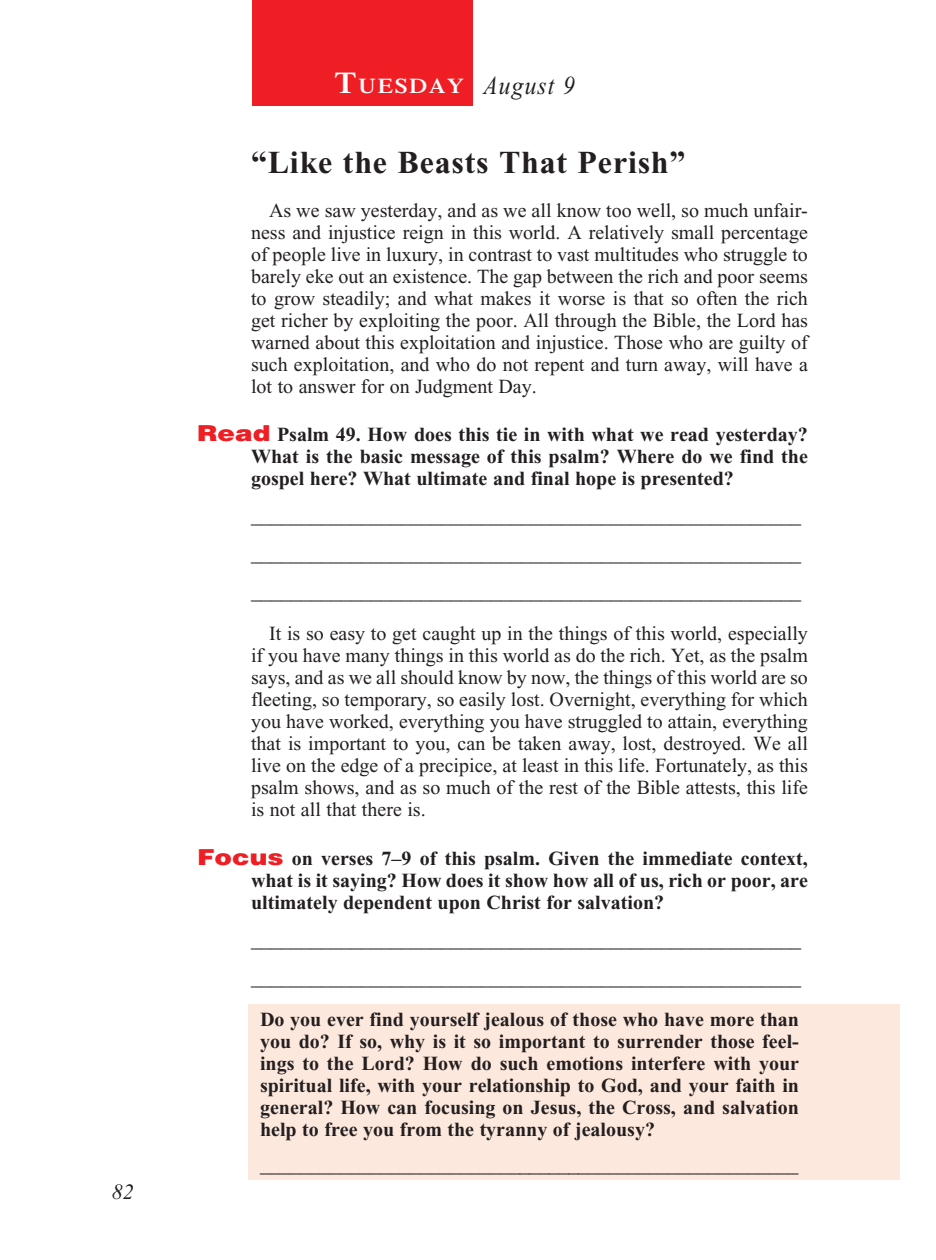
<style>
.page{position:relative;width:936px;height:1260px;background:#fff}
.page>*{position:absolute;margin:0;border:0;box-sizing:border-box;transform-origin:0 0}
._01-Daily_head{font:700 32px "Times New Roman";letter-spacing:.025em;color:#231f20}
._00-Month-Day{font:italic 26px "Times New Roman";letter-spacing:.05em;color:#231f20;scale:.9 1}
.t1{font:italic 22px "Times New Roman";color:#231f20}
.t2{font:600 21px "Times";letter-spacing:.07em;color:#fff;scale:1.1 1}
._4-Body_Copy{font:20px/22px "Times New Roman";color:#231f20;text-align:justify}
.x-screened_box-text{font:700 20px/22px "Times New Roman";color:#231f20;text-align:justify}
._6-question{font:700 20px/22px "Times New Roman";color:#231f20;text-align:justify}
.s1{font-size:30px}
.s2{font-family:"Helvetica";font-weight:900;font-size:22px;color:#ee1e24}
</style>
<div class="page">
<div style="left:249px;top:1005px;width:651px;height:175px;background:#fde8dd"></div>
<div style="left:252px;top:0;width:220px;height:106px;background:#ee1e24"></div>
<p class="t1" style="left:112px;top:1180px;width:23px">82</p>
<p class="t2" style="left:334px;top:73px;width:119px"><span class="s1">T</span>UESDAY</p>
<p class="_00-Month-Day" style="left:483px;top:71px;width:103px">August 9</p>
<p class="_01-Daily_head" style="left:251px;top:144px;width:436px">“Like the Beasts That Perish”</p>
<p class="_4-Body_Copy" style="left:251px;top:199px;width:559px;text-indent:18px">As we saw yesterday, and as we all know too well, so much unfair&shy;ness and injustice reign in this world. A relatively small percentage of people live in luxury, in contrast to vast multitudes who struggle to barely eke out an existence. The gap between the rich and poor seems to grow steadily; and what makes it worse is that so often the rich get richer by exploiting the poor. All through the Bible, the Lord has warned about this exploitation and injustice. Those who are guilty of such exploitation, and who do not repent and turn away, will have a lot to answer for on Judgment Day.</p>
<p class="_6-question" style="left:251px;top:424px;width:558px;text-indent:-54px"><span class="s2">Read</span> Psalm 49. How does this tie in with what we read yesterday?<br>What is the basic message of this psalm? Where do we find the gospel here? What ultimate and final hope is presented?</p>
<p class="_4-Body_Copy" style="left:251px;top:506px;width:551px">_______________________________________________________</p>
<p class="_4-Body_Copy" style="left:251px;top:544px;width:551px">_______________________________________________________</p>
<p class="_4-Body_Copy" style="left:251px;top:582px;width:551px">_______________________________________________________</p>
<p class="_4-Body_Copy" style="left:251px;top:623px;width:559px;text-indent:18px">It is so easy to get caught up in the things of this world, especially if you have many things in this world as do the rich. Yet, as the psalm says, and as we all should know by now, the things of this world are so fleeting, so temporary, so easily lost. Overnight, everything for which you have worked, everything you have struggled to attain, everything that is important to you, can be taken away, lost, destroyed. We all live on the edge of a precipice, at least in this life. Fortunately, as this psalm shows, and as so much of the rest of the Bible attests, this life is not all that there is.</p>
<p class="_6-question" style="left:251px;top:847px;width:558px;text-indent:-54px"><span class="s2">Focus</span> on verses 7–9 of this psalm. Given the immediate context, what is it saying? How does it show how all of us, rich or poor, are ultimately dependent upon Christ for salvation?</p>
<p class="_4-Body_Copy" style="left:251px;top:929px;width:551px">_______________________________________________________</p>
<p class="_4-Body_Copy" style="left:251px;top:967px;width:551px">_______________________________________________________</p>
<p class="x-screened_box-text" style="left:260px;top:1008px;width:540px">Do you ever find yourself jealous of those who have more than you do? If so, why is it so important to surrender those feel&shy;ings to the Lord? How do such emotions interfere with your spiritual life, with your relationship to God, and your faith in general? How can focusing on Jesus, the Cross, and salvation help to free you from the tyranny of jealousy?</p>
<p class="x-screened_box-text" style="left:260px;top:1154px;width:540px">______________________________________________________</p>
</div>
